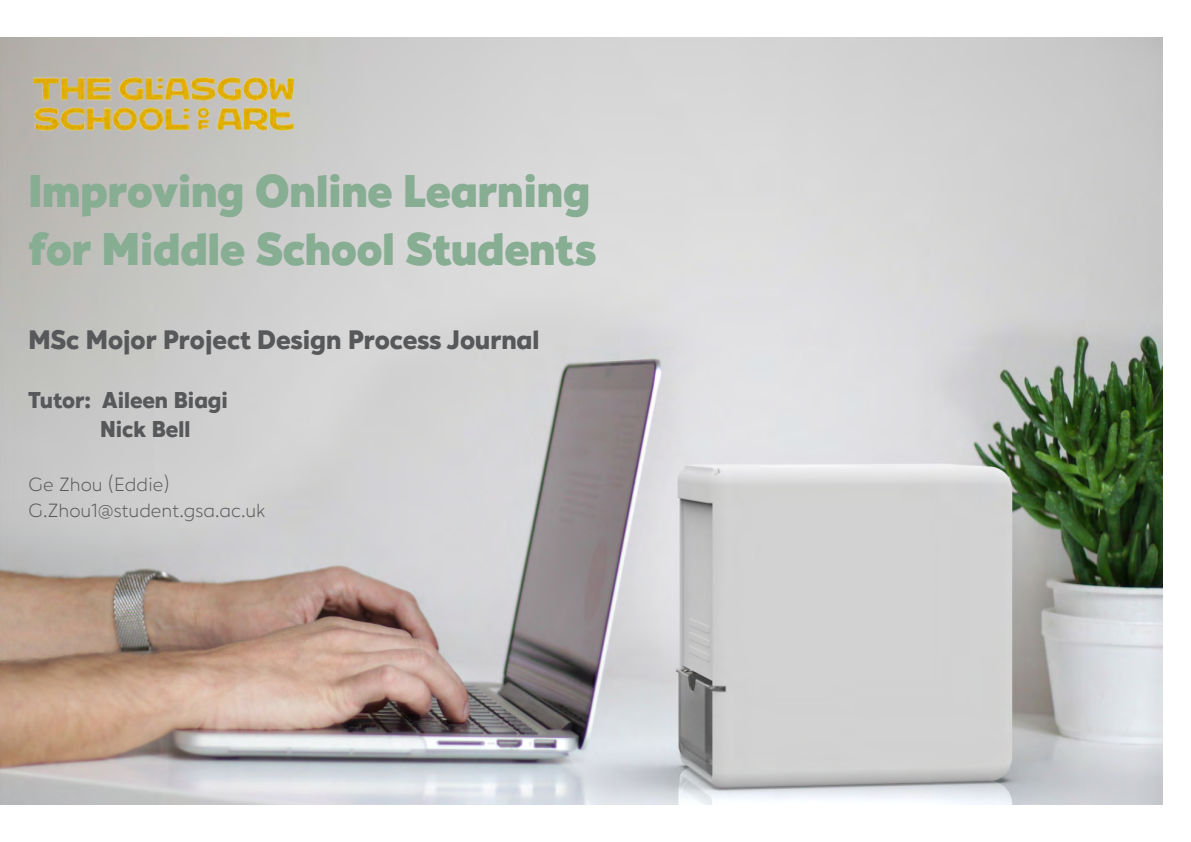
<style>
.page{position:relative;width:1191px;height:842px;background:#fff}
.page>*{position:absolute;margin:0;border:0;box-sizing:border-box;transform-origin:0 0}
.t1{font:800 48px/57.6px "Hartwell Alt";color:#87ad93}
.t2{font:900 28px "Hartwell Alt";color:#57585a}
.t3{font:900 24px/28.8px "Hartwell Alt";color:#57585a}
.t4{font:300 20px/26px "Hartwell Alt";color:#57585a}
</style>
<div class="page">
<img style="left:0;top:38px;width:1162px;height:766px">
<img style="left:28px;top:37px;width:270px;height:130px">
<p class="t1" style="left:28px;top:167px;width:569px">Improving Online Learning for Middle School Students</p>
<p class="t2" style="left:28px;top:324px;width:512px">MSc Mojor Project Design Process Journal</p>
<p class="t3" style="left:100px;top:388px;width:129px;text-indent:-72px">Tutor: Aileen Biagi<br>Nick Bell</p>
<p class="t4" style="left:28px;top:473px;width:238px">Ge Zhou (Eddie)<br>G.Zhou1@student.gsa.ac.uk</p>
</div>
